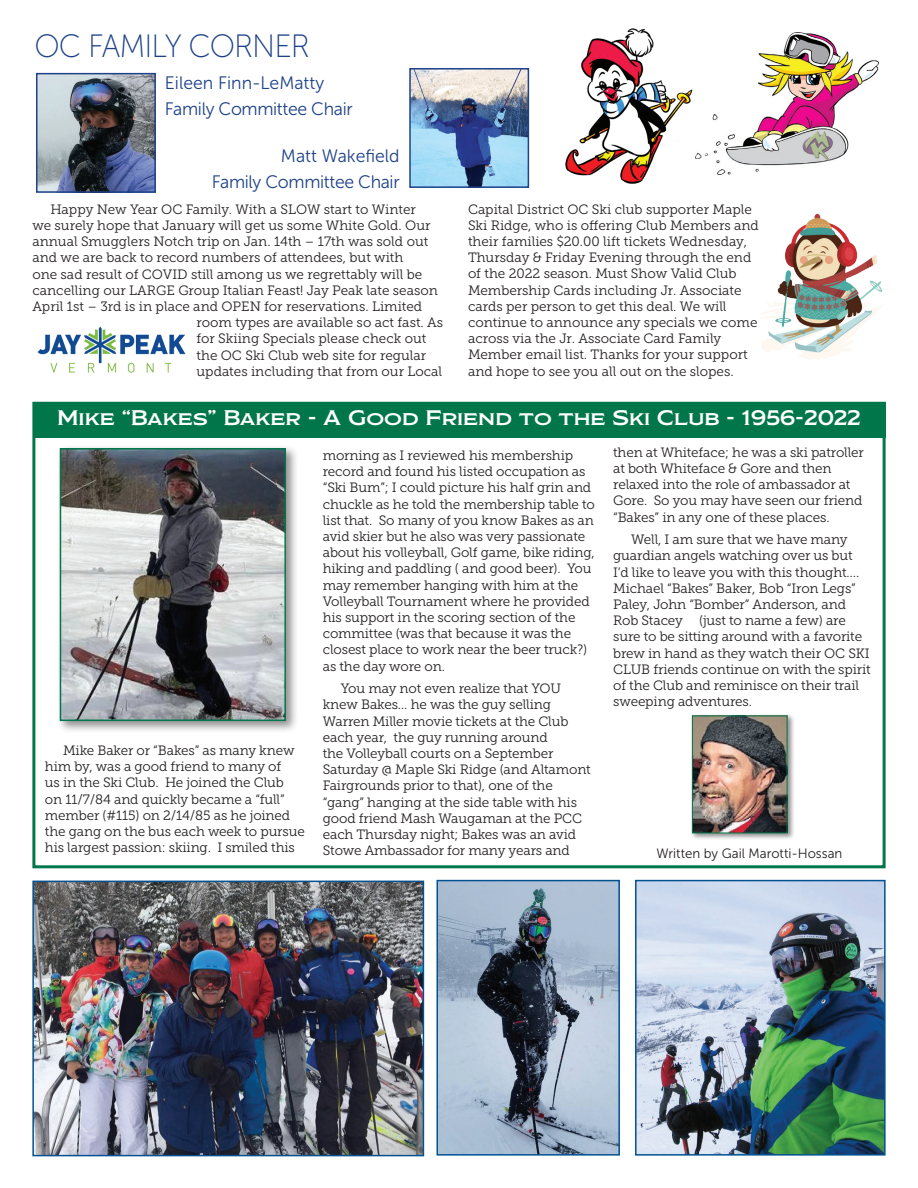
<style>
.page{position:relative;width:918px;height:1188px;background:#fff}
.page>*{position:absolute;margin:0;border:0;box-sizing:border-box;transform-origin:0 0}
.t1{font:32.25px "Museo Sans 100";letter-spacing:-.03em;color:#1e4288;scale:.95 1}
.t2{font:21px "Modesto Lite Expanded";color:#fff}
.t3{font:18px/26px "Museo Sans 300";letter-spacing:-.02em;color:#1e4288}
.t4{font:13.5px/16.2px "Museo Slab 300";letter-spacing:-.01em;color:#231f20}
.t5{font:13.5px "Museo Sans 300";color:#231f20}
</style>
<div class="page">
<div style="left:33px;top:403px;width:853px;height:35px;background:#00764a"></div>
<img style="left:39px;top:76px;width:114px;height:114px">
<div style="left:36px;top:73px;width:120px;height:120px;border:2px solid #1e4288"></div>
<img style="left:412px;top:71px;width:114px;height:114px">
<div style="left:409px;top:68px;width:120px;height:120px;border:2px solid #1e4288"></div>
<img style="left:37px;top:326px;width:149px;height:47px">
<img style="left:761px;top:213px;width:122px;height:146px">
<div style="left:56px;top:445px;width:243px;height:289px;background:#231f20;opacity:.5"></div>
<img style="left:63px;top:451px;width:220px;height:267px">
<div style="left:60px;top:448px;width:226px;height:273px;border:2px solid #00764a"></div>
<div style="left:690px;top:714px;width:105px;height:126px;background:#231f20;opacity:.5"></div>
<img style="left:694px;top:717px;width:91px;height:114px">
<div style="left:692px;top:715px;width:95px;height:118px;border:1px solid #00764a"></div>
<img style="left:35px;top:884px;width:386px;height:269px">
<div style="left:32px;top:881px;width:392px;height:275px;border:2px solid #015292"></div>
<img style="left:638px;top:883px;width:245px;height:270px">
<div style="left:635px;top:880px;width:251px;height:276px;border:2px solid #015292"></div>
<img style="left:439px;top:883px;width:178px;height:270px">
<div style="left:436px;top:880px;width:184px;height:276px;border:2px solid #015292"></div>
<img style="left:565px;top:28px;width:131px;height:156px">
<img style="left:696px;top:32px;width:182px;height:143px">
<h1 class="t1" style="left:34px;top:28px;width:291px">OC FAMILY CORNER</h1>
<h3 class="t3" style="left:165px;top:70px;width:189px">Eileen Finn-LeMatty<br>Family Committee Chair</h3>
<h3 class="t3" style="left:212px;top:143px;width:189px;text-align:right">Matt Wakefield<br>Family Committee Chair</h3>
<p class="t4" style="left:50px;top:201px;width:367px">Happy New Year OC Family. With a SLOW start to Winter</p>
<p class="t4" style="left:32px;top:217px;width:400px">we surely hope that January will get us some White Gold. Our</p>
<p class="t4" style="left:32px;top:234px;width:397px">annual Smugglers Notch trip on Jan. 14th – 17th was sold out</p>
<p class="t4" style="left:32px;top:250px;width:373px">and we are back to record numbers of attendees, but with</p>
<p class="t4" style="left:32px;top:266px;width:391px">one sad result of COVID still among us we regrettably will be</p>
<p class="t4" style="left:32px;top:282px;width:407px">cancelling our LARGE Group Italian Feast! Jay Peak late season</p>
<p class="t4" style="left:32px;top:298px;width:391px">April 1st – 3rd is in place and OPEN for reservations. Limited</p>
<p class="t4" style="left:197px;top:315px;width:248px">room types are available so act fast. As</p>
<p class="t4" style="left:197px;top:331px;width:231px">for Skiing Specials please check out</p>
<p class="t4" style="left:197px;top:347px;width:231px">the OC Ski Club web site for regular</p>
<p class="t4" style="left:197px;top:363px;width:247px">updates including that from our Local</p>
<p class="t4" style="left:468px;top:201px;width:292px">Capital District OC Ski club supporter Maple Ski Ridge, who is offering Club Members and their families $20.00 lift tickets Wednesday, Thursday &amp; Friday Evening through the end of the 2022 season. Must Show Valid Club Membership Cards including Jr. Associate cards per person to get this deal. We will continue to announce any specials we come across via the Jr. Associate Card Family Member email list. Thanks for your support and hope to see you all out on the slopes.</p>
<h2 class="t2" style="left:57px;top:407px;width:805px">Mike “Bakes” Baker - A Good Friend to the Ski Club - 1956-2022</h2>
<p class="t4" style="left:45px;top:742px;width:261px;text-indent:18px">Mike Baker or “Bakes” as many knew him by, was a good friend to many of<br>us in the Ski Club. He joined the Club<br>on 11/7/84 and quickly became a “full” member (#115) on 2/14/85 as he joined the gang on the bus each week to pursue his largest passion: skiing. I smiled this</p>
<p class="t4" style="left:323px;top:447px;width:274px">morning as I reviewed his membership record and found his listed occupation as “Ski Bum”; I could picture his half grin and chuckle as he told the membership table to list that. So many of you know Bakes as an avid skier but he also was very passionate about his volleyball, Golf game, bike riding, hiking and paddling ( and good beer). You may remember hanging with him at the Volleyball Tournament where he provided his support in the scoring section of the committee (was that because it was the closest place to work near the beer truck?) as the day wore on.</p>
<p class="t4" style="left:323px;top:681px;width:269px;text-indent:18px">You may not even realize that YOU knew Bakes… he was the guy selling Warren Miller movie tickets at the Club each year, the guy running around<br>the Volleyball courts on a September Saturday @ Maple Ski Ridge (and Altamont Fairgrounds prior to that), one of the “gang” hanging at the side table with his good friend Mash Waugaman at the PCC each Thursday night; Bakes was an avid Stowe Ambassador for many years and</p>
<p class="t4" style="left:613px;top:444px;width:252px">then at Whiteface; he was a ski patroller at both Whiteface &amp; Gore and then relaxed into the role of ambassador at Gore. So you may have seen our friend “Bakes” in any one of these places.</p>
<p class="t4" style="left:613px;top:532px;width:259px;text-indent:18px">Well, I am sure that we have many guardian angels watching over us but I’d like to leave you with this thought….<br>Michael “Bakes” Baker, Bob “Iron Legs” Paley, John “Bomber” Anderson, and Rob Stacey (just to name a few) are sure to be sitting around with a favorite brew in hand as they watch their OC SKI CLUB friends continue on with the spirit of the Club and reminisce on their trail sweeping adventures.</p>
<p class="t5" style="left:656px;top:846px;width:188px">Written by Gail Marotti-Hossan</p>
</div>
